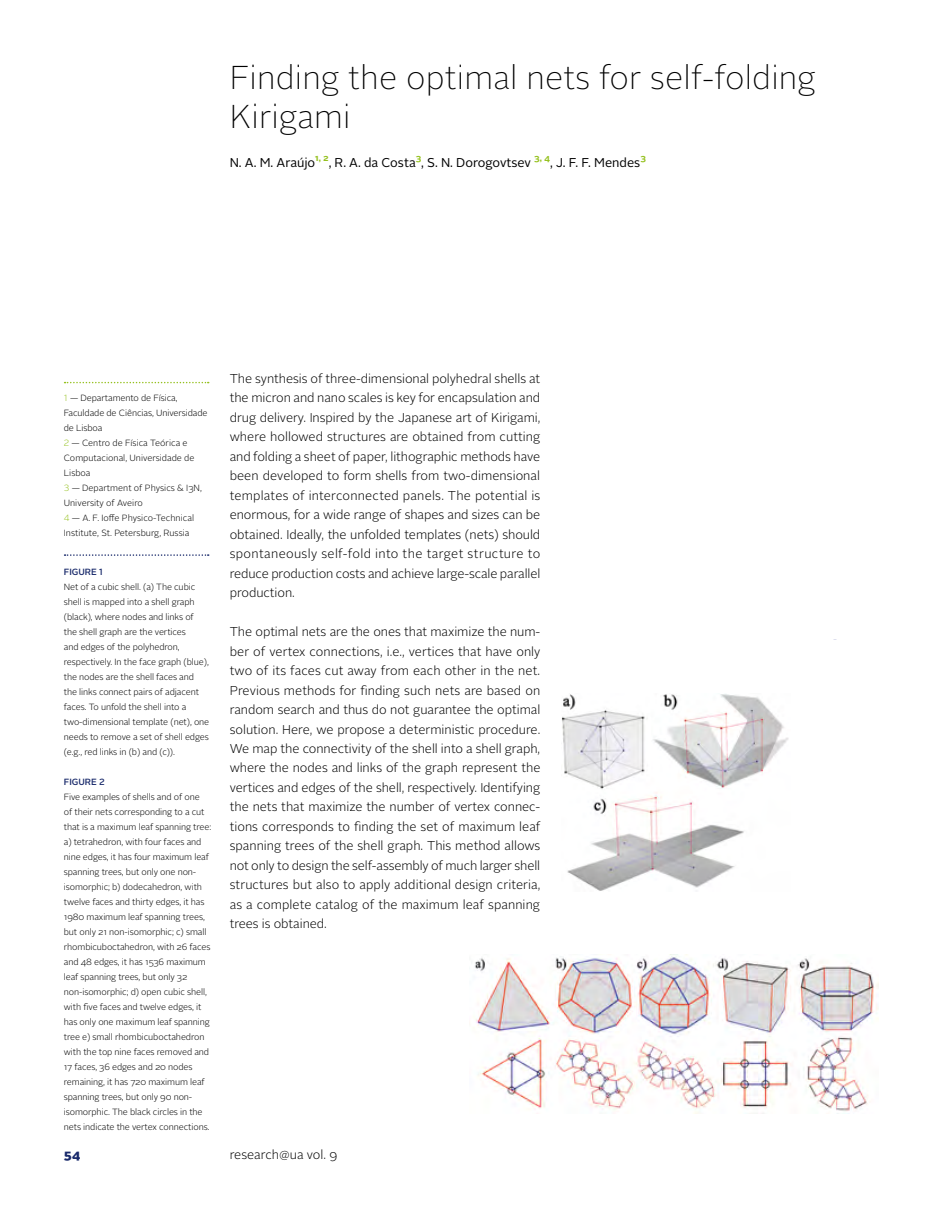
<style>
.page{position:relative;width:936px;height:1212px;background:#fff}
.page>*{position:absolute;margin:0;border:0;box-sizing:border-box;transform-origin:0 0}
.t1{font:100 33px/39px "Alright Sans";letter-spacing:.005em;color:#000}
.t2{font:300 12.75px/19.5px "Alright Sans";letter-spacing:-.005em;color:#000;text-align:justify}
.t3{font:12.75px "Alright Sans";color:#000}
.t4{font:900 12.75px "Alright Sans";color:#192a6b}
.t5{font:300 9px/15px "Alright Sans";letter-spacing:-.01em;color:#000}
.t6{font:500 9px "Alright Sans";color:#192a6b}
.t7{font:700 8.85px "Alright Sans";color:#95c11f}
.s1{color:#95c11f}
</style>
<div class="page">
<svg style="left:65px;top:382px;width:144px;height:1px"></svg>
<svg style="left:65px;top:554px;width:144px;height:2px"></svg>
<img style="left:562px;top:694px;width:227px;height:197px">
<img style="left:475px;top:956px;width:403px;height:157px">
<h1 class="t1" style="left:230px;top:58px;width:587px">Finding the optimal nets for self-folding<br>Kirigami</h1>
<h2 class="t3" style="left:230px;top:154px;width:87px">N. A. M. Araújo</h2>
<p class="t7" style="left:315px;top:151px;width:15px">1, 2</p>
<h2 class="t3" style="left:328px;top:154px;width:204px">, R. A. da Costa , S. N. Dorogovtsev</h2>
<p class="t7" style="left:416px;top:151px;width:7px">3</p>
<p class="t7" style="left:534px;top:151px;width:17px">3, 4</p>
<h2 class="t3" style="left:550px;top:154px;width:92px">, J. F. F. Mendes</h2>
<p class="t7" style="left:640px;top:151px;width:7px">3</p>
<p class="t5" style="left:64px;top:391px;width:145px"><span class="s1">1</span> — Departamento de Física,<br>Faculdade de Ciências, Universidade de Lisboa<br><span class="s1">2</span> — Centro de Física Teórica e<br>Computacional, Universidade de<br>Lisboa<br><span class="s1">3</span> — Department of Physics &amp; I3N,<br>University of Aveiro<br><span class="s1">4</span> — A. F. Ioffe Physico-Technical<br>Institute, St. Petersburg, Russia</p>
<p class="t6" style="left:64px;top:565px;width:40px">FIGURE 1</p>
<p class="t5" style="left:64px;top:579px;width:147px">Net of a cubic shell. (a) The cubic shell is mapped into a shell graph (black), where nodes and links of the shell graph are the vertices<br>and edges of the polyhedron, respectively. In the face graph (blue), the nodes are the shell faces and the links connect pairs of adjacent faces. To unfold the shell into a two-dimensional template (net), one needs to remove a set of shell edges (e.g., red links in (b) and (c)).</p>
<p class="t6" style="left:64px;top:775px;width:42px">FIGURE 2</p>
<p class="t5" style="left:64px;top:789px;width:149px">Five examples of shells and of one<br>of their nets corresponding to a cut that is a maximum leaf spanning tree: a) tetrahedron, with four faces and nine edges, it has four maximum leaf spanning trees, but only one non&shy;isomorphic; b) dodecahedron, with twelve faces and thirty edges, it has 1980 maximum leaf spanning trees, but only 21 non-isomorphic; c) small rhombicuboctahedron, with 26 faces and 48 edges, it has 1536 maximum leaf spanning trees, but only 32 non-isomorphic; d) open cubic shell, with five faces and twelve edges, it has only one maximum leaf spanning tree e) small rhombicuboctahedron with the top nine faces removed and 17 faces, 36 edges and 20 nodes remaining, it has 720 maximum leaf spanning trees, but only 90 non&shy;isomorphic. The black circles in the nets indicate the vertex connections.</p>
<p class="t2" style="left:230px;top:369px;width:312px">The synthesis of three-dimensional polyhedral shells at the micron and nano scales is key for encapsulation and drug delivery. Inspired by the Japanese art of Kirigami, where hollowed structures are obtained from cutting and folding a sheet of paper, lithographic methods have been developed to form shells from two-dimensional templates of interconnected panels. The potential is enormous, for a wide range of shapes and sizes can be obtained. Ideally, the unfolded templates (nets) should spontaneously self-fold into the target structure to reduce production costs and achieve large-scale parallel production.</p>
<p class="t2" style="left:230px;top:622px;width:312px">The optimal nets are the ones that maximize the num&shy;ber of vertex connections, i.e., vertices that have only two of its faces cut away from each other in the net.<br>Previous methods for finding such nets are based on random search and thus do not guarantee the optimal solution. Here, we propose a deterministic procedure.<br>We map the connectivity of the shell into a shell graph, where the nodes and links of the graph represent the vertices and edges of the shell, respectively. Identifying the nets that maximize the number of vertex connec&shy;tions corresponds to finding the set of maximum leaf spanning trees of the shell graph. This method allows not only to design the self-assembly of much larger shell structures but also to apply additional design criteria, as a complete catalog of the maximum leaf spanning trees is obtained.</p>
<h2 class="t4" style="left:64px;top:1146px;width:18px">54</h2>
<h2 class="t2" style="left:230px;top:1145px;width:109px">research@ua vol. 9</h2>
</div>
